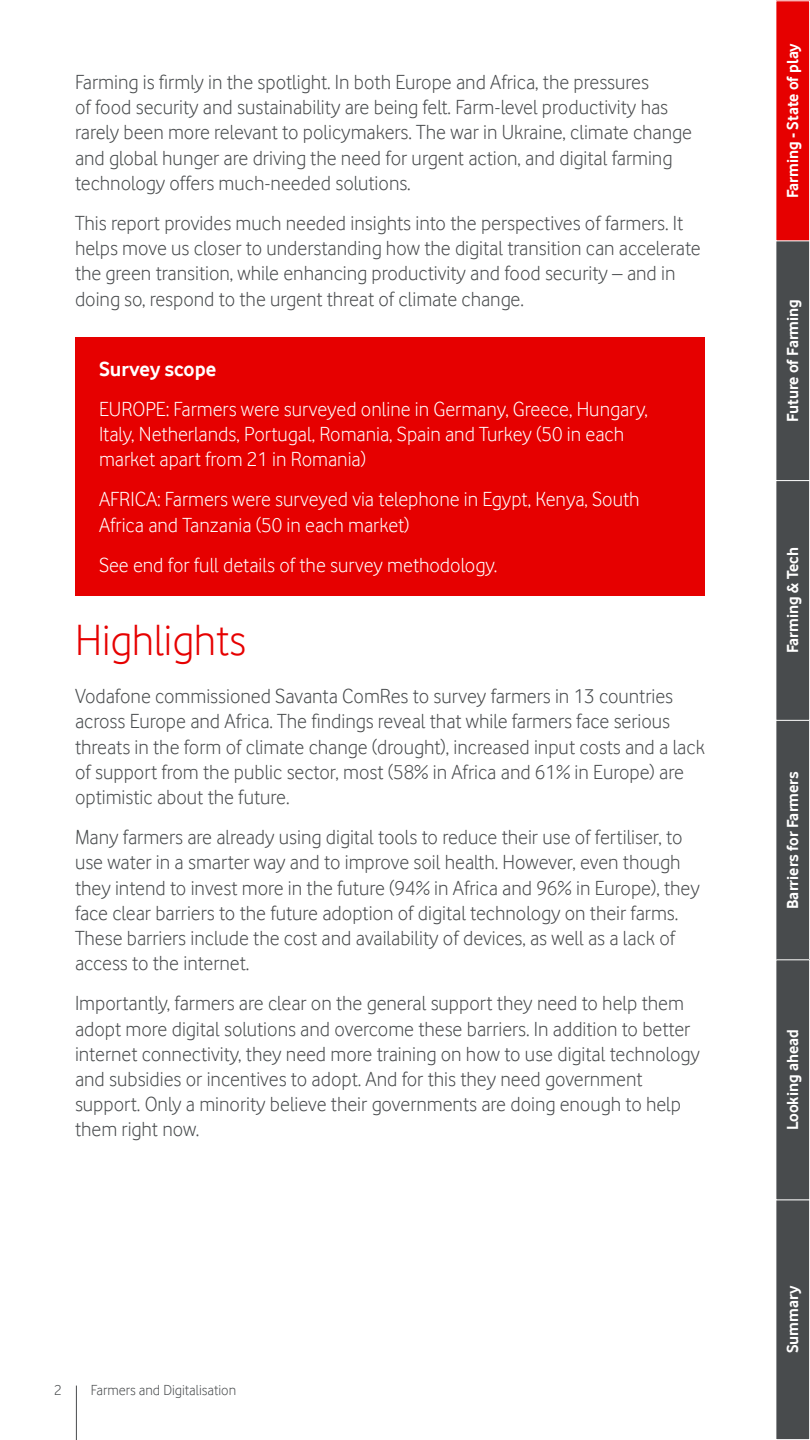
<style>
.page{position:relative;width:810px;height:1440px;background:#fff}
.page>*{position:absolute;margin:0;border:0;box-sizing:border-box;transform-origin:0 0}
.PAGE_TITLE_LT_60pt{font:45px "Vodafone Lt";color:#e60000}
.LARGE_BODY_28pt{font:21px/25.2px "Vodafone Lt";color:#484b4d}
.LARGE_BODY_28pt-2{font:21px/25.2px "Vodafone Lt";color:#fff}
.LARGE_BODY_28pt-3{font:700 21px "Vodafone Rg";color:#fff}
.t1{font:700 16.5px "Vodafone Rg";color:#fff}
.t2{font:15px "Vodafone Lt";color:#484b4d}
</style>
<div class="page">
<div style="left:75px;top:338px;width:630px;height:258px;background:#e60000"></div>
<div style="left:776px;top:720px;width:34px;height:240px;background:#484b4d"></div>
<div style="left:775px;top:720px;width:35px;height:240px;border:1px solid #fff"></div>
<div style="left:776px;top:480px;width:34px;height:240px;background:#484b4d"></div>
<div style="left:775px;top:480px;width:35px;height:241px;border:1px solid #fff"></div>
<div style="left:776px;top:241px;width:34px;height:240px;background:#484b4d"></div>
<div style="left:775px;top:240px;width:35px;height:241px;border:1px solid #fff"></div>
<div style="left:776px;top:1px;width:34px;height:240px;background:#e60000"></div>
<div style="left:775px;top:0;width:35px;height:241px;border:1px solid #fff"></div>
<hr style="left:76px;top:1386px;width:1px;height:54px;background:#484b4d">
<div style="left:776px;top:1200px;width:34px;height:240px;background:#484b4d"></div>
<div style="left:775px;top:1199px;width:35px;height:241px;border:1px solid #fff"></div>
<div style="left:776px;top:960px;width:34px;height:240px;background:#484b4d"></div>
<div style="left:775px;top:959px;width:35px;height:241px;border:1px solid #fff"></div>
<p class="LARGE_BODY_28pt" style="left:75px;top:69px;width:619px">Farming is firmly in the spotlight. In both Europe and Africa, the pressures<br>of food security and sustainability are being felt. Farm-level productivity has rarely been more relevant to policymakers. The war in Ukraine, climate change and global hunger are driving the need for urgent action, and digital farming technology offers much-needed solutions.</p>
<p class="LARGE_BODY_28pt" style="left:75px;top:210px;width:627px">This report provides much needed insights into the perspectives of farmers. It helps move us closer to understanding how the digital transition can accelerate the green transition, while enhancing productivity and food security – and in doing so, respond to the urgent threat of climate change.</p>
<p class="LARGE_BODY_28pt-3" style="left:99px;top:356px;width:119px">Survey scope</p>
<p class="LARGE_BODY_28pt-2" style="left:99px;top:396px;width:550px">EUROPE: Farmers were surveyed online in Germany, Greece, Hungary,<br>Italy, Netherlands, Portugal, Romania, Spain and Turkey (50 in each market apart from 21 in Romania)</p>
<p class="LARGE_BODY_28pt-2" style="left:99px;top:487px;width:542px">AFRICA: Farmers were surveyed via telephone in Egypt, Kenya, South<br>Africa and Tanzania (50 in each market)</p>
<p class="LARGE_BODY_28pt-2" style="left:99px;top:552px;width:400px">See end for full details of the survey methodology.</p>
<p class="PAGE_TITLE_LT_60pt" style="left:75px;top:615px;width:173px">Highlights</p>
<p class="LARGE_BODY_28pt" style="left:75px;top:683px;width:631px">Vodafone commissioned Savanta ComRes to survey farmers in 13 countries across Europe and Africa. The findings reveal that while farmers face serious threats in the form of climate change (drought), increased input costs and a lack of support from the public sector, most (58% in Africa and 61% in Europe) are optimistic about the future.</p>
<p class="LARGE_BODY_28pt" style="left:75px;top:824px;width:626px">Many farmers are already using digital tools to reduce their use of fertiliser, to use water in a smarter way and to improve soil health. However, even though they intend to invest more in the future (94% in Africa and 96% in Europe), they face clear barriers to the future adoption of digital technology on their farms.<br>These barriers include the cost and availability of devices, as well as a lack of access to the internet.</p>
<p class="LARGE_BODY_28pt" style="left:75px;top:991px;width:626px">Importantly, farmers are clear on the general support they need to help them adopt more digital solutions and overcome these barriers. In addition to better internet connectivity, they need more training on how to use digital technology and subsidies or incentives to adopt. And for this they need government support. Only a minority believe their governments are doing enough to help them right now.</p>
<p class="t2" style="left:54px;top:1381px;width:9px">2</p>
<p class="t2" style="left:91px;top:1381px;width:147px">Farmers and Digitalisation</p>
<p class="t1" style="left:783px;top:198px;width:156px;rotate:-90deg">Farming - State of play</p>
<p class="t1" style="left:783px;top:422px;width:125px;rotate:-90deg">Future of Farming</p>
<p class="t1" style="left:783px;top:653px;width:108px;rotate:-90deg">Farming &amp; Tech</p>
<p class="t1" style="left:783px;top:909px;width:139px;rotate:-90deg">Barriers for Farmers</p>
<p class="t1" style="left:783px;top:1130px;width:103px;rotate:-90deg">Looking ahead</p>
<p class="t1" style="left:783px;top:1353px;width:69px;rotate:-90deg">Summary</p>
</div>
